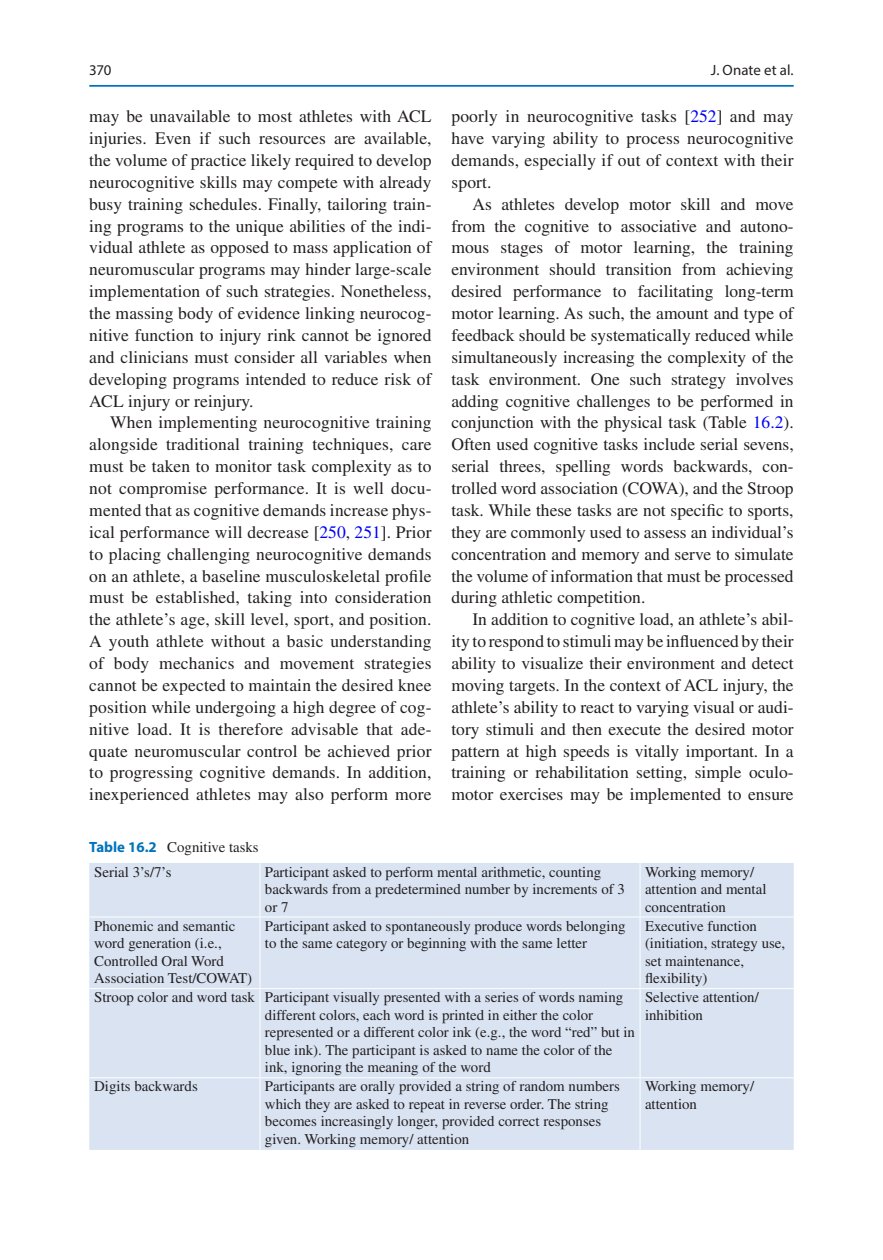
<style>
.page{position:relative;width:883px;height:1260px;background:#fff}
.page>*{position:absolute;margin:0;border:0;box-sizing:border-box;transform-origin:0 0}
.t1{font:17.5px/21.9px "Mtnlmr Times LT Std";letter-spacing:.005em;color:#231f20;text-align:justify}
.t2{font:14.88px/17.5px "Mtnlmr Times LT Std";color:#231f20}
.t3{font:14.88px "Xdrtgc Myriad Pro";letter-spacing:.005em;color:#231f20}
.t4{font:14.88px "Knqdmg Myriad Pro";color:#231f20}
.s1{color:#0000fa}
.s2{font-family:"Qgbxpy Myriad Pro";font-weight:700;color:#0073bc}
</style>
<div class="page">
<div style="left:89px;top:863px;width:705px;height:287px;background:#d9e3f2"></div>
<hr style="left:260px;top:863px;width:1px;height:54px;background:#fff">
<hr style="left:640px;top:863px;width:1px;height:54px;background:#fff">
<hr style="left:89px;top:917px;width:171px;height:1px;background:#fff">
<hr style="left:260px;top:917px;width:380px;height:1px;background:#fff">
<hr style="left:260px;top:917px;width:1px;height:71px;background:#fff">
<hr style="left:640px;top:917px;width:154px;height:1px;background:#fff">
<hr style="left:640px;top:917px;width:1px;height:71px;background:#fff">
<hr style="left:89px;top:988px;width:171px;height:1px;background:#fff">
<hr style="left:260px;top:988px;width:380px;height:1px;background:#fff">
<hr style="left:260px;top:989px;width:1px;height:88px;background:#fff">
<hr style="left:640px;top:988px;width:154px;height:1px;background:#fff">
<hr style="left:640px;top:989px;width:1px;height:88px;background:#fff">
<hr style="left:260px;top:1077px;width:380px;height:1px;background:#fff">
<hr style="left:640px;top:1077px;width:154px;height:1px;background:#fff">
<hr style="left:640px;top:1078px;width:1px;height:72px;background:#fff">
<hr style="left:89px;top:1077px;width:171px;height:1px;background:#fff">
<hr style="left:260px;top:1078px;width:1px;height:72px;background:#fff">
<hr style="left:89px;top:85px;width:705px;height:2px;background:#0073bc">
<p class="t4" style="left:89px;top:61px;width:24px">370</p>
<p class="t1" style="left:89px;top:105px;width:344px">may be unavailable to most athletes with ACL injuries. Even if such resources are available, the volume of practice likely required to develop neurocognitive skills may compete with already busy training schedules. Finally, tailoring train&shy;ing programs to the unique abilities of the indi&shy;vidual athlete as opposed to mass application of neuromuscular programs may hinder large-scale implementation of such strategies. Nonetheless, the massing body of evidence linking neurocog&shy;nitive function to injury rink cannot be ignored and clinicians must consider all variables when developing programs intended to reduce risk of ACL injury or reinjury.</p>
<p class="t1" style="left:89px;top:412px;width:344px;text-indent:21px">When implementing neurocognitive training alongside traditional training techniques, care must be taken to monitor task complexity as to not compromise performance. It is well docu&shy;mented that as cognitive demands increase phys&shy;ical performance will decrease [<span class="s1">250</span>, <span class="s1">251</span>]. Prior to placing challenging neurocognitive demands on an athlete, a baseline musculoskeletal profile must be established, taking into consideration the athlete’s age, skill level, sport, and position.<br>A youth athlete without a basic understanding of body mechanics and movement strategies cannot be expected to maintain the desired knee position while undergoing a high degree of cog&shy;nitive load. It is therefore advisable that ade&shy;quate neuromuscular control be achieved prior to progressing cognitive demands. In addition, inexperienced athletes may also perform more</p>
<p class="t3" style="left:711px;top:61px;width:84px">J. Onate et al.</p>
<p class="t1" style="left:451px;top:105px;width:344px">poorly in neurocognitive tasks [<span class="s1">252</span>] and may have varying ability to process neurocognitive demands, especially if out of context with their sport.</p>
<p class="t1" style="left:451px;top:193px;width:344px;text-indent:21px">As athletes develop motor skill and move from the cognitive to associative and autono&shy;mous stages of motor learning, the training environment should transition from achieving desired performance to facilitating long-term motor learning. As such, the amount and type of feedback should be systematically reduced while simultaneously increasing the complexity of the task environment. One such strategy involves adding cognitive challenges to be performed in conjunction with the physical task (Table <span class="s1">16.2</span>).<br>Often used cognitive tasks include serial sevens, serial threes, spelling words backwards, con&shy;trolled word association (COWA), and the Stroop task. While these tasks are not specific to sports, they are commonly used to assess an individual’s concentration and memory and serve to simulate the volume of information that must be processed during athletic competition.</p>
<p class="t1" style="left:451px;top:608px;width:344px;text-indent:21px">In addition to cognitive load, an athlete’s abil&shy;ity to respond to stimuli may be influenced by their ability to visualize their environment and detect moving targets. In the context of ACL injury, the athlete’s ability to react to varying visual or audi&shy;tory stimuli and then execute the desired motor pattern at high speeds is vitally important. In a training or rehabilitation setting, simple oculo&shy;motor exercises may be implemented to ensure</p>
<p class="t2" style="left:94px;top:834px;width:166px;line-height:25px;text-indent:-5px"><span class="s2">Table 16.2</span> Cognitive tasks<br>Serial 3’s/7’s</p>
<p class="t2" style="left:265px;top:863px;width:362px">Participant asked to perform mental arithmetic, counting backwards from a predetermined number by increments of 3 or 7</p>
<p class="t2" style="left:645px;top:863px;width:123px">Working memory/ attention and mental concentration</p>
<p class="t2" style="left:94px;top:917px;width:159px">Phonemic and semantic word generation (i.e.,<br>Controlled Oral Word<br>Association Test/COWAT)</p>
<p class="t2" style="left:265px;top:917px;width:362px">Participant asked to spontaneously produce words belonging to the same category or beginning with the same letter</p>
<p class="t2" style="left:645px;top:917px;width:142px">Executive function (initiation, strategy use, set maintenance, flexibility)</p>
<p class="t2" style="left:265px;top:989px;width:372px;text-indent:-171px">Stroop color and word task Participant visually presented with a series of words naming different colors, each word is printed in either the color represented or a different color ink (e.g., the word “red” but in blue ink). The participant is asked to name the color of the ink, ignoring the meaning of the word</p>
<p class="t2" style="left:645px;top:988px;width:115px">Selective attention/ inhibition</p>
<p class="t2" style="left:94px;top:1078px;width:105px">Digits backwards</p>
<p class="t2" style="left:265px;top:1078px;width:356px">Participants are orally provided a string of random numbers which they are asked to repeat in reverse order. The string becomes increasingly longer, provided correct responses given. Working memory/ attention</p>
<p class="t2" style="left:645px;top:1078px;width:111px">Working memory/ attention</p>
</div>
